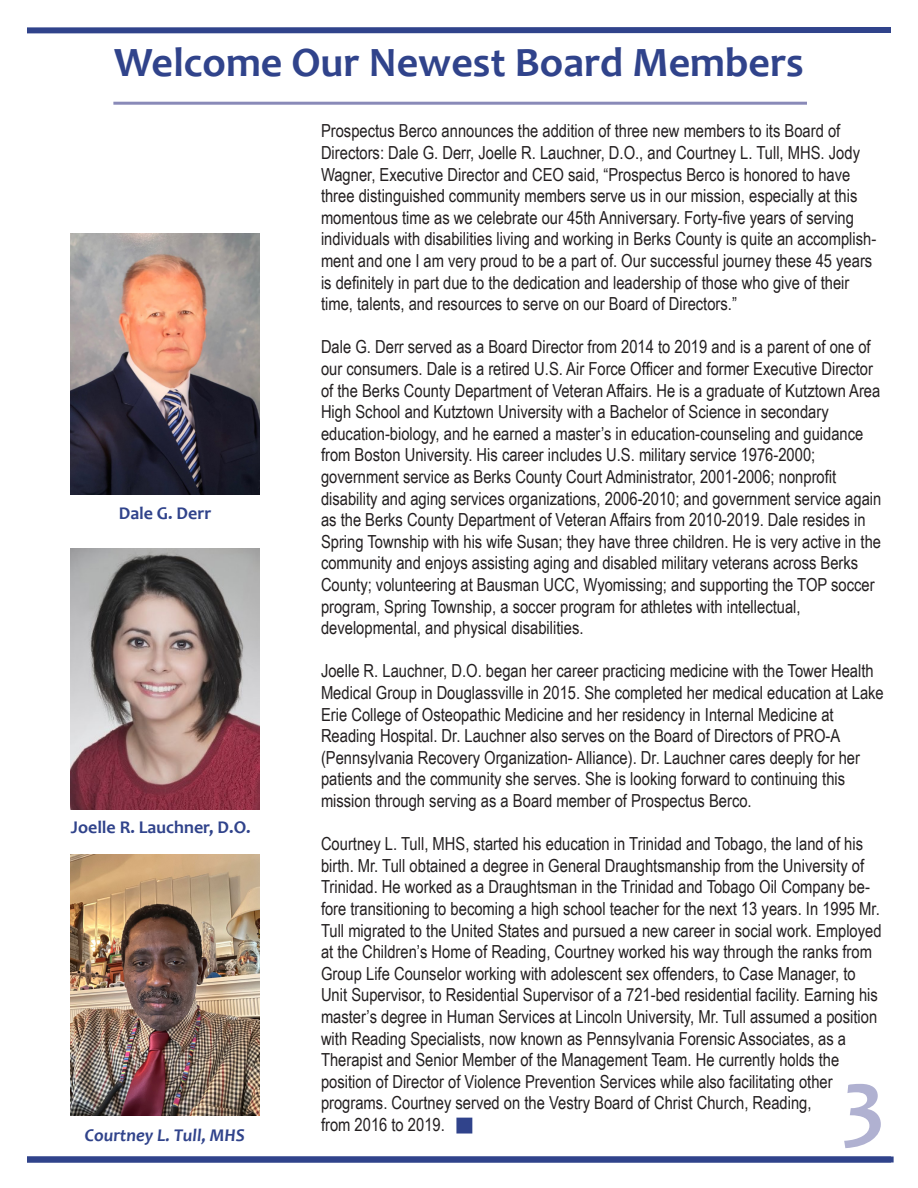
<style>
.page{position:relative;width:918px;height:1188px;background:#fff}
.page>*{position:absolute;margin:0;border:0;box-sizing:border-box;transform-origin:0 0}
.t1{font:700 90px "Candara";color:#b0b1d1}
.t2{font:700 42px "Candara";color:#30438b}
.t3{font:18px/21.6px "Arial Narrow";color:#231f20}
.t4{font:700 18px "Candara";color:#30438b}
.t5{font:italic 700 18px "Candara";color:#30438b}
</style>
<div class="page">
<div style="left:456px;top:1118px;width:16px;height:16px;background:#30438b;border:2px solid #30438b"></div>
<div style="left:27px;top:1156px;width:867px;height:6px;background:#30438b"></div>
<img style="left:71px;top:234px;width:188px;height:261px">
<img style="left:71px;top:549px;width:188px;height:261px">
<img style="left:71px;top:855px;width:188px;height:261px">
<div style="left:27px;top:27px;width:864px;height:6px;background:#30438b"></div>
<hr style="left:113px;top:102px;width:694px;height:3px;background:#898ab8">
<p class="t2" style="left:114px;top:36px;width:691px">Welcome Our Newest Board Members</p>
<p class="t4" style="left:119px;top:501px;width:94px">Dale G. Derr</p>
<p class="t4" style="left:71px;top:816px;width:181px">Joelle R. Lauchner, D.O.</p>
<p class="t5" style="left:85px;top:1124px;width:162px">Courtney L. Tull, MHS</p>
<p class="t3" style="left:321px;top:120px;width:557px">Prospectus Berco announces the addition of three new members to its Board of Directors: Dale G. Derr, Joelle R. Lauchner, D.O., and Courtney L. Tull, MHS. Jody Wagner, Executive Director and CEO said, “Prospectus Berco is honored to have three distinguished community members serve us in our mission, especially at this momentous time as we celebrate our 45th Anniversary. Forty-five years of serving individuals with disabilities living and working in Berks County is quite an accomplish&shy;ment and one I am very proud to be a part of. Our successful journey these 45 years is definitely in part due to the dedication and leadership of those who give of their time, talents, and resources to serve on our Board of Directors.”</p>
<p class="t3" style="left:321px;top:336px;width:562px">Dale G. Derr served as a Board Director from 2014 to 2019 and is a parent of one of our consumers. Dale is a retired U.S. Air Force Officer and former Executive Director of the Berks County Department of Veteran Affairs. He is a graduate of Kutztown Area High School and Kutztown University with a Bachelor of Science in secondary education-biology, and he earned a master’s in education-counseling and guidance from Boston University. His career includes U.S. military service 1976-2000; government service as Berks County Court Administrator, 2001-2006; nonprofit disability and aging services organizations, 2006-2010; and government service again as the Berks County Department of Veteran Affairs from 2010-2019. Dale resides in Spring Township with his wife Susan; they have three children. He is very active in the community and enjoys assisting aging and disabled military veterans across Berks County; volunteering at Bausman UCC, Wyomissing; and supporting the TOP soccer program, Spring Township, a soccer program for athletes with intellectual, developmental, and physical disabilities.</p>
<p class="t3" style="left:321px;top:660px;width:564px">Joelle R. Lauchner, D.O. began her career practicing medicine with the Tower Health Medical Group in Douglassville in 2015. She completed her medical education at Lake Erie College of Osteopathic Medicine and her residency in Internal Medicine at Reading Hospital. Dr. Lauchner also serves on the Board of Directors of PRO-A (Pennsylvania Recovery Organization- Alliance). Dr. Lauchner cares deeply for her patients and the community she serves. She is looking forward to continuing this mission through serving as a Board member of Prospectus Berco.</p>
<p class="t3" style="left:321px;top:832px;width:562px">Courtney L. Tull, MHS, started his education in Trinidad and Tobago, the land of his birth. Mr. Tull obtained a degree in General Draughtsmanship from the University of Trinidad. He worked as a Draughtsman in the Trinidad and Tobago Oil Company be&shy;fore transitioning to becoming a high school teacher for the next 13 years. In 1995 Mr.<br>Tull migrated to the United States and pursued a new career in social work. Employed at the Children’s Home of Reading, Courtney worked his way through the ranks from Group Life Counselor working with adolescent sex offenders, to Case Manager, to Unit Supervisor, to Residential Supervisor of a 721-bed residential facility. Earning his master’s degree in Human Services at Lincoln University, Mr. Tull assumed a position with Reading Specialists, now known as Pennsylvania Forensic Associates, as a Therapist and Senior Member of the Management Team. He currently holds the position of Director of Violence Prevention Services while also facilitating other programs. Courtney served on the Vestry Board of Christ Church, Reading,<br>from 2016 to 2019.</p>
<p class="t1" style="left:842px;top:1045px;width:44px">3</p>
</div>
